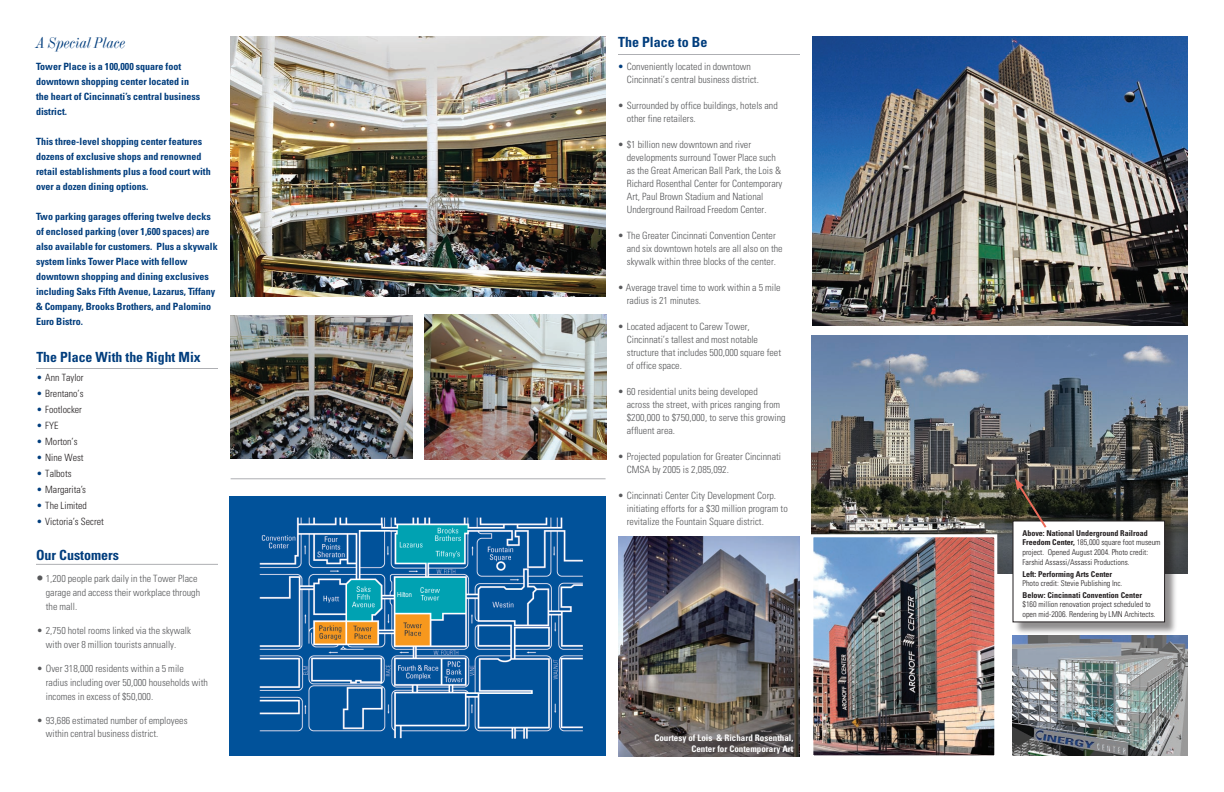
<style>
.page{position:relative;width:1224px;height:792px;background:#fff}
.page>*{position:absolute;margin:0;border:0;box-sizing:border-box;transform-origin:0 0}
.t1{font:italic 16px "Torino Modern";color:#013d7d;scale:1.2 1}
.t2{font:700 condensed 14px "Univers";color:#013d7d}
.t3{font:300 condensed 10px/13px "Univers";color:#57585a}
.t4{font:700 condensed 10px/15px "Univers";color:#013d7d}
.t5{font:300 condensed 10px "Univers";color:#231f20}
.t6{font:700 condensed 9px/10.8px "Univers";color:#fff;text-align:right}
.t7{font:300 condensed 8px/9.6px "Univers";color:#231f20}
.t8{font:700 condensed 8px "Univers";color:#231f20}
.t9{font:7px "Arial Narrow";color:#fff}
.s1{color:#013d7d}
.s2{font-weight:700}
</style>
<div class="page">
<hr style="left:618px;top:54px;width:182px;height:1px;background:#aeafb3">
<hr style="left:231px;top:478px;width:375px;height:1px;background:#aeafb3">
<hr style="left:36px;top:564px;width:182px;height:1px;background:#aeafb3">
<img style="left:230px;top:36px;width:376px;height:261px">
<img style="left:812px;top:36px;width:376px;height:289px">
<img style="left:811px;top:335px;width:377px;height:239px">
<div style="left:1014px;top:522px;width:165px;height:113px;background:#231f20;opacity:.5"></div>
<div style="left:1013px;top:521px;width:152px;height:101px;background:#fff"></div>
<div style="left:1012px;top:520px;width:153px;height:102px;border:1px solid #231f20"></div>
<img style="left:618px;top:536px;width:182px;height:220px">
<img style="left:814px;top:538px;width:179px;height:216px">
<div style="left:810px;top:534px;width:187px;height:224px;border:3px solid #fff"></div>
<img style="left:1012px;top:635px;width:176px;height:121px">
<img style="left:424px;top:315px;width:182px;height:144px">
<hr style="left:36px;top:368px;width:182px;height:1px;background:#aeafb3">
<img style="left:230px;top:496px;width:376px;height:260px">
<img style="left:230px;top:315px;width:182px;height:144px">
<svg style="left:1015px;top:478px;width:33px;height:50px;background:#5d5348"></svg>
<p class="t1" style="left:36px;top:34px;width:76px">A Special Place</p>
<p class="t4" style="left:36px;top:59px;width:166px">Tower Place is a 100,000 square foot downtown shopping center located in the heart of Cincinnati’s central business district.</p>
<p class="t4" style="left:36px;top:134px;width:176px">This three-level shopping center features dozens of exclusive shops and renowned retail establishments plus a food court with over a dozen dining options.</p>
<p class="t4" style="left:36px;top:209px;width:183px">Two parking garages offering twelve decks of enclosed parking (over 1,600 spaces) are also available for customers. Plus a skywalk system links Tower Place with fellow downtown shopping and dining exclusives including Saks Fifth Avenue, Lazarus, Tiffany &amp; Company, Brooks Brothers, and Palomino Euro Bistro.</p>
<p class="t2" style="left:36px;top:349px;width:166px">The Place With the Right Mix</p>
<p class="t5" style="left:36px;top:372px;width:49px"><span class="s1">•</span> Ann Taylor</p>
<p class="t5" style="left:36px;top:388px;width:49px"><span class="s1">•</span> Brentano’s</p>
<p class="t5" style="left:36px;top:404px;width:47px"><span class="s1">•</span> Footlocker</p>
<p class="t5" style="left:36px;top:420px;width:24px"><span class="s1">•</span> FYE</p>
<p class="t5" style="left:36px;top:436px;width:43px"><span class="s1">•</span> Morton’s</p>
<p class="t5" style="left:36px;top:452px;width:49px"><span class="s1">•</span> Nine West</p>
<p class="t5" style="left:36px;top:468px;width:37px"><span class="s1">•</span> Talbots</p>
<p class="t5" style="left:36px;top:484px;width:51px"><span class="s1">•</span> Margarita’s</p>
<p class="t5" style="left:36px;top:500px;width:52px"><span class="s1">•</span> The Limited</p>
<p class="t5" style="left:36px;top:516px;width:69px"><span class="s1">•</span> Victoria’s Secret</p>
<p class="t2" style="left:36px;top:547px;width:85px">Our Customers</p>
<p class="t3" style="left:46px;top:572px;width:156px;line-height:14px;text-indent:-9px">• 1,200 people park daily in the Tower Place garage and access their workplace through the mall.</p>
<p class="t3" style="left:37px;top:624px;width:156px;line-height:14px;text-align:center">• 2,750 hotel rooms linked via the skywalk with over 8 million tourists annually.</p>
<p class="t3" style="left:46px;top:662px;width:164px;line-height:14px;text-indent:-9px">• Over 318,000 residents within a 5 mile radius including over 50,000 households with incomes in excess of $50,000.</p>
<p class="t3" style="left:46px;top:714px;width:143px;text-indent:-9px">• 93,686 estimated number of employees within central business district.</p>
<p class="t9" style="left:397px;top:589px;width:16px">Hilton</p>
<p class="t2" style="left:618px;top:34px;width:91px">The Place to Be</p>
<p class="t3" style="left:627px;top:60px;width:134px;text-indent:-9px"><span class="s1">•</span> Conveniently located in downtown<br>Cincinnati’s central business district.</p>
<p class="t3" style="left:627px;top:99px;width:153px;text-indent:-9px">• Surrounded by office buildings, hotels and other fine retailers.</p>
<p class="t3" style="left:618px;top:138px;width:135px">• $1 billion new downtown and river</p>
<p class="t3" style="left:627px;top:151px;width:156px">developments surround Tower Place such as the Great American Ball Park, the Lois &amp;</p>
<p class="t3" style="left:627px;top:177px;width:157px">Richard Rosenthal Center for Contemporary<br>Art, Paul Brown Stadium and National<br>Underground Railroad Freedom Center.</p>
<p class="t3" style="left:627px;top:229px;width:157px;text-indent:-9px">• The Greater Cincinnati Convention Center and six downtown hotels are all also on the skywalk within three blocks of the center.</p>
<p class="t3" style="left:627px;top:281px;width:155px;text-indent:-9px">• Average travel time to work within a 5 mile radius is 21 minutes.</p>
<p class="t3" style="left:627px;top:320px;width:156px;text-indent:-9px">• Located adjacent to Carew Tower, Cincinnati’s tallest and most notable structure that includes 500,000 square feet of office space.</p>
<p class="t3" style="left:627px;top:385px;width:160px;text-indent:-9px">• 60 residential units being developed<br>across the street, with prices ranging from $200,000 to $750,000, to serve this growing affluent area.</p>
<p class="t3" style="left:627px;top:450px;width:156px;text-indent:-9px">• Projected population for Greater Cincinnati<br>CMSA by 2005 is 2,085,092.</p>
<p class="t3" style="left:627px;top:489px;width:163px;text-indent:-9px">• Cincinnati Center City Development Corp. initiating efforts for a $30 million program to revitalize the Fountain Square district.</p>
<p class="t6" style="left:654px;top:732px;width:140px">Courtesy of Lois &amp; Richard Rosenthal,<br>Center for Contemporary Art</p>
<p class="t8" style="left:1022px;top:528px;width:127px">Above: National Underground Railroad</p>
<p class="t7" style="left:1022px;top:538px;width:140px"><span class="s2">Freedom Center,</span> 185,000 square foot museum project. Opened August 2004. Photo credit:<br>Farshid Assassi/Assassi Productions.</p>
<p class="t8" style="left:1022px;top:569px;width:91px">Left: Performing Arts Center</p>
<p class="t7" style="left:1022px;top:579px;width:101px">Photo credit: Stevie Publishing Inc.</p>
<p class="t8" style="left:1022px;top:590px;width:121px">Below: Cincinnati Convention Center</p>
<p class="t7" style="left:1022px;top:600px;width:135px">$160 million renovation project scheduled to open mid-2006. Rendering by LMN Architects.</p>
</div>
